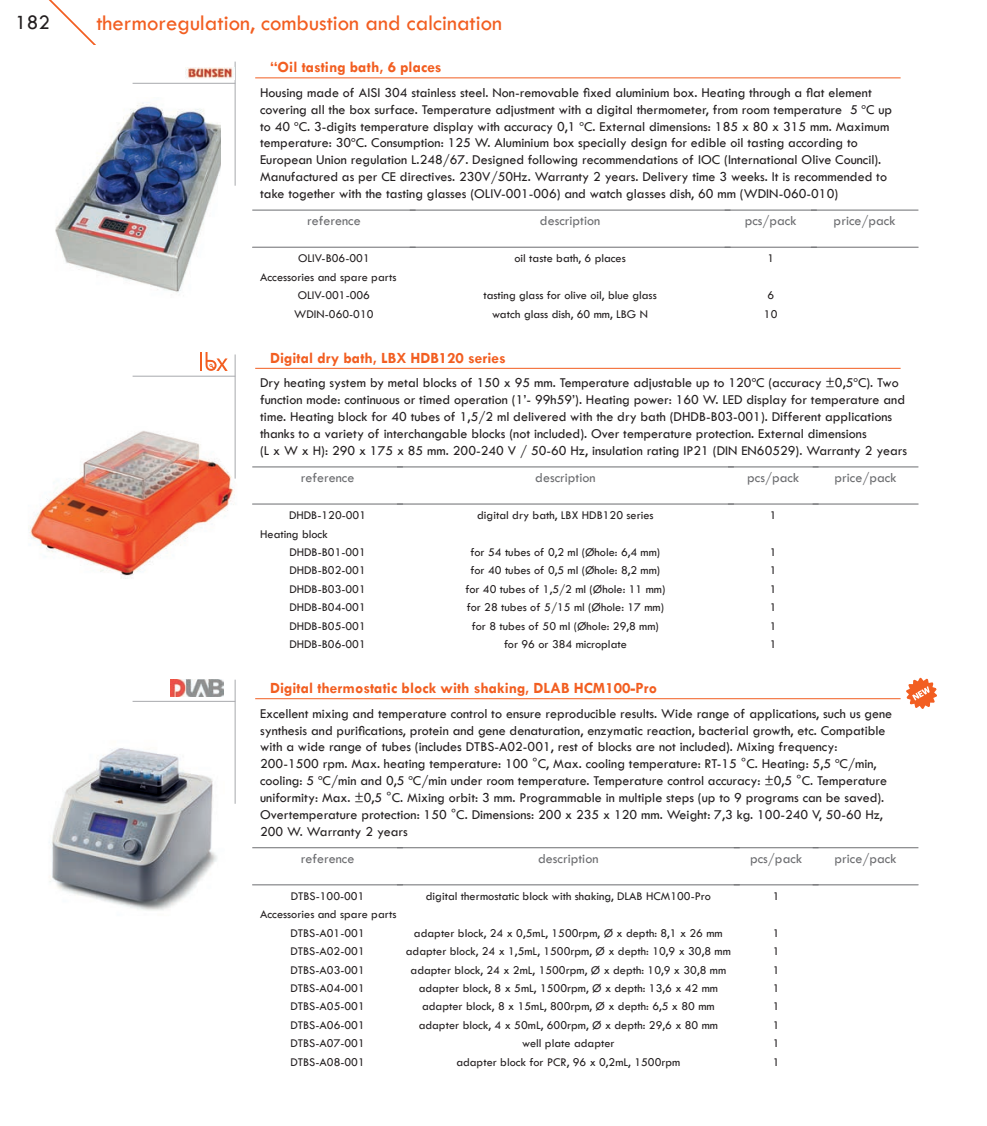
<style>
.page{position:relative;width:987px;height:1126px;background:#fff}
.page>*{position:absolute;margin:0;border:0;box-sizing:border-box;transform-origin:0 0}
.t1{font:22.75px "Tw Cen";color:#f25e21}
.t2{font:21px "Tw Cen";color:#231f20}
.t3{font:700 15.75px "Tw Cen";color:#f25e21}
.t4{font:14px/16.8px "Tw Cen";color:#231f20}
.t5{font:14px "Tw Cen";color:#6c6d70}
.t6{font:12.25px/18.4px "Tw Cen";color:#231f20}
</style>
<div class="page">
<hr style="left:132px;top:83px;width:103px;height:1px;background:#a8a9ad">
<hr style="left:235px;top:62px;width:1px;height:124px;background:#a8a9ad">
<img style="left:186px;top:67px;width:48px;height:12px">
<hr style="left:132px;top:376px;width:103px;height:1px;background:#a8a9ad">
<hr style="left:235px;top:354px;width:1px;height:124px;background:#a8a9ad">
<svg style="left:200px;top:352px;width:28px;height:19px"></svg>
<hr style="left:132px;top:701px;width:103px;height:1px;background:#a8a9ad">
<hr style="left:235px;top:679px;width:1px;height:124px;background:#a8a9ad">
<img style="left:170px;top:679px;width:54px;height:17px">
<svg style="left:906px;top:677px;width:30px;height:31px"></svg>
<img style="left:55px;top:102px;width:166px;height:191px">
<img style="left:28px;top:426px;width:208px;height:153px">
<img style="left:49px;top:748px;width:168px;height:163px">
<hr style="left:255px;top:77px;width:645px;height:1px;background:#f25e21">
<hr style="left:252px;top:210px;width:163px;height:1px;background:#6c6d70">
<hr style="left:252px;top:247px;width:163px;height:1px;background:#6c6d70">
<hr style="left:409px;top:210px;width:321px;height:1px;background:#6c6d70">
<hr style="left:410px;top:247px;width:320px;height:1px;background:#6c6d70">
<hr style="left:724px;top:210px;width:92px;height:1px;background:#6c6d70">
<hr style="left:724px;top:247px;width:92px;height:1px;background:#6c6d70">
<hr style="left:810px;top:210px;width:108px;height:1px;background:#6c6d70">
<hr style="left:811px;top:247px;width:107px;height:1px;background:#6c6d70">
<hr style="left:255px;top:368px;width:645px;height:1px;background:#f25e21">
<hr style="left:252px;top:466px;width:151px;height:1px;background:#6c6d70">
<hr style="left:252px;top:503px;width:150px;height:1px;background:#6c6d70">
<hr style="left:397px;top:466px;width:336px;height:1px;background:#6c6d70">
<hr style="left:397px;top:503px;width:336px;height:1px;background:#6c6d70">
<hr style="left:727px;top:466px;width:91px;height:1px;background:#6c6d70">
<hr style="left:728px;top:503px;width:90px;height:1px;background:#6c6d70">
<hr style="left:812px;top:466px;width:106px;height:1px;background:#6c6d70">
<hr style="left:812px;top:503px;width:106px;height:1px;background:#6c6d70">
<hr style="left:255px;top:698px;width:645px;height:1px;background:#f25e21">
<hr style="left:252px;top:847px;width:151px;height:1px;background:#6c6d70">
<hr style="left:252px;top:884px;width:150px;height:1px;background:#6c6d70">
<hr style="left:397px;top:847px;width:342px;height:1px;background:#6c6d70">
<hr style="left:397px;top:884px;width:342px;height:1px;background:#6c6d70">
<hr style="left:733px;top:847px;width:85px;height:1px;background:#6c6d70">
<hr style="left:733px;top:884px;width:85px;height:1px;background:#6c6d70">
<hr style="left:812px;top:847px;width:106px;height:1px;background:#6c6d70">
<hr style="left:812px;top:884px;width:106px;height:1px;background:#6c6d70">
<h2 class="t2" style="left:15px;top:10px;width:36px">182</h2>
<h1 class="t1" style="left:96px;top:9px;width:407px">thermoregulation, combustion and calcination</h1>
<p class="t3" style="left:270px;top:58px;width:173px">“Oil tasting bath, 6 places</p>
<p class="t4" style="left:260px;top:84px;width:633px">Housing made of AISI 304 stainless steel. Non-removable fixed aluminium box. Heating through a flat element covering all the box surface. Temperature adjustment with a digital thermometer, from room temperature 5 ºC up to 40 ºC. 3-digits temperature display with accuracy 0,1 ºC. External dimensions: 185 x 80 x 315 mm. Maximum temperature: 30ºC. Consumption: 125 W. Aluminium box specially design for edible oil tasting according to European Union regulation L.248/67. Designed following recommendations of IOC (International Olive Council).<br>Manufactured as per CE directives. 230V/50Hz. Warranty 2 years. Delivery time 3 weeks. It is recommended to take together with the tasting glasses (OLIV-001-006) and watch glasses dish, 60 mm (WDIN-060-010)</p>
<p class="t5" style="left:307px;top:212px;width:55px">reference</p>
<p class="t5" style="left:540px;top:212px;width:62px">description</p>
<p class="t5" style="left:744px;top:212px;width:54px">pcs/pack</p>
<p class="t5" style="left:833px;top:212px;width:64px">price/pack</p>
<p class="t6" style="left:298px;top:249px;width:73px">OLIV-B06-001</p>
<p class="t6" style="left:514px;top:249px;width:113px">oil taste bath, 6 places</p>
<p class="t6" style="left:767px;top:249px;width:8px">1</p>
<p class="t6" style="left:298px;top:268px;width:100px;text-indent:-38px">Accessories and spare parts<br>OLIV-001-006</p>
<p class="t6" style="left:483px;top:286px;width:175px">tasting glass for olive oil, blue glass</p>
<p class="t6" style="left:767px;top:286px;width:8px">6</p>
<p class="t6" style="left:294px;top:304px;width:81px">WDIN-060-010</p>
<p class="t6" style="left:492px;top:304px;width:157px">watch glass dish, 60 mm, LBG N</p>
<p class="t6" style="left:763px;top:304px;width:15px">10</p>
<p class="t3" style="left:270px;top:348px;width:237px">Digital dry bath, LBX HDB120 series</p>
<p class="t4" style="left:260px;top:374px;width:648px">Dry heating system by metal blocks of 150 x 95 mm. Temperature adjustable up to 120ºC (accuracy ±0,5ºC). Two function mode: continuous or timed operation (1’- 99h59’). Heating power: 160 W. LED display for temperature and time. Heating block for 40 tubes of 1,5/2 ml delivered with the dry bath (DHDB-B03-001). Different applications thanks to a variety of interchangable blocks (not included). Over temperature protection. External dimensions<br>(L x W x H): 290 x 175 x 85 mm. 200-240 V / 50-60 Hz, insulation rating IP21 (DIN EN60529). Warranty 2 years</p>
<p class="t5" style="left:301px;top:469px;width:55px">reference</p>
<p class="t5" style="left:535px;top:469px;width:62px">description</p>
<p class="t5" style="left:747px;top:469px;width:54px">pcs/pack</p>
<p class="t5" style="left:834px;top:469px;width:64px">price/pack</p>
<p class="t6" style="left:289px;top:506px;width:79px">DHDB-120-001</p>
<p class="t6" style="left:477px;top:506px;width:178px">digital dry bath, LBX HDB120 series</p>
<p class="t6" style="left:769px;top:506px;width:8px">1</p>
<p class="t6" style="left:289px;top:524px;width:78px;text-indent:-29px">Heating block<br>DHDB-B01-001</p>
<p class="t6" style="left:470px;top:543px;width:191px">for 54 tubes of 0,2 ml (Øhole: 6,4 mm)</p>
<p class="t6" style="left:769px;top:543px;width:8px">1</p>
<p class="t6" style="left:289px;top:561px;width:78px">DHDB-B02-001</p>
<p class="t6" style="left:470px;top:561px;width:191px">for 40 tubes of 0,5 ml (Øhole: 8,2 mm)</p>
<p class="t6" style="left:769px;top:561px;width:8px">1</p>
<p class="t6" style="left:289px;top:579px;width:78px">DHDB-B03-001</p>
<p class="t6" style="left:465px;top:579px;width:201px">for 40 tubes of 1,5/2 ml (Øhole: 11 mm)</p>
<p class="t6" style="left:769px;top:579px;width:8px">1</p>
<p class="t6" style="left:289px;top:598px;width:78px">DHDB-B04-001</p>
<p class="t6" style="left:467px;top:598px;width:199px">for 28 tubes of 5/15 ml (Øhole: 17 mm)</p>
<p class="t6" style="left:769px;top:598px;width:8px">1</p>
<p class="t6" style="left:289px;top:616px;width:78px">DHDB-B05-001</p>
<p class="t6" style="left:472px;top:616px;width:188px">for 8 tubes of 50 ml (Øhole: 29,8 mm)</p>
<p class="t6" style="left:769px;top:616px;width:8px">1</p>
<p class="t6" style="left:289px;top:634px;width:78px">DHDB-B06-001</p>
<p class="t6" style="left:504px;top:634px;width:124px">for 96 or 384 microplate</p>
<p class="t6" style="left:769px;top:634px;width:8px">1</p>
<p class="t3" style="left:270px;top:678px;width:388px">Digital thermostatic block with shaking, DLAB HCM100-Pro</p>
<p class="t4" style="left:260px;top:704px;width:633px">Excellent mixing and temperature control to ensure reproducible results. Wide range of applications, such us gene synthesis and purifications, protein and gene denaturation, enzymatic reaction, bacterial growth, etc. Compatible with a wide range of tubes (includes DTBS-A02-001, rest of blocks are not included). Mixing frequency:<br>200-1500 rpm. Max. heating temperature: 100 °C, Max. cooling temperature: RT-15 °C. Heating: 5,5 ºC/min, cooling: 5 ºC/min and 0,5 ºC/min under room temperature. Temperature control accuracy: ±0,5 °C. Temperature uniformity: Max. ±0,5 °C. Mixing orbit: 3 mm. Programmable in multiple steps (up to 9 programs can be saved).<br>Overtemperature protection: 150 °C. Dimensions: 200 x 235 x 120 mm. Weight: 7,3 kg. 100-240 V, 50-60 Hz, 200 W. Warranty 2 years</p>
<p class="t5" style="left:301px;top:849px;width:55px">reference</p>
<p class="t5" style="left:538px;top:849px;width:62px">description</p>
<p class="t5" style="left:750px;top:849px;width:54px">pcs/pack</p>
<p class="t5" style="left:834px;top:849px;width:64px">price/pack</p>
<p class="t6" style="left:290px;top:886px;width:75px">DTBS-100-001</p>
<p class="t6" style="left:426px;top:886px;width:286px">digital thermostatic block with shaking, DLAB HCM100-Pro</p>
<p class="t6" style="left:772px;top:886px;width:8px">1</p>
<p class="t6" style="left:260px;top:905px;width:138px;text-align:center">Accessories and spare parts<br>DTBS-A01-001</p>
<p class="t6" style="left:414px;top:923px;width:310px">adapter block, 24 x 0,5mL, 1500rpm, Ø x depth: 8,1 x 26 mm</p>
<p class="t6" style="left:772px;top:923px;width:8px">1</p>
<p class="t6" style="left:290px;top:941px;width:76px">DTBS-A02-001</p>
<p class="t6" style="left:406px;top:941px;width:326px">adapter block, 24 x 1,5mL, 1500rpm, Ø x depth: 10,9 x 30,8 mm</p>
<p class="t6" style="left:772px;top:941px;width:8px">1</p>
<p class="t6" style="left:290px;top:960px;width:76px">DTBS-A03-001</p>
<p class="t6" style="left:410px;top:960px;width:317px">adapter block, 24 x 2mL, 1500rpm, Ø x depth: 10,9 x 30,8 mm</p>
<p class="t6" style="left:772px;top:960px;width:8px">1</p>
<p class="t6" style="left:290px;top:978px;width:76px">DTBS-A04-001</p>
<p class="t6" style="left:418px;top:978px;width:301px">adapter block, 8 x 5mL, 1500rpm, Ø x depth: 13,6 x 42 mm</p>
<p class="t6" style="left:772px;top:978px;width:8px">1</p>
<p class="t6" style="left:290px;top:997px;width:76px">DTBS-A05-001</p>
<p class="t6" style="left:422px;top:997px;width:294px">adapter block, 8 x 15mL, 800rpm, Ø x depth: 6,5 x 80 mm</p>
<p class="t6" style="left:772px;top:997px;width:8px">1</p>
<p class="t6" style="left:290px;top:1015px;width:76px">DTBS-A06-001</p>
<p class="t6" style="left:418px;top:1015px;width:301px">adapter block, 4 x 50mL, 600rpm, Ø x depth: 29,6 x 80 mm</p>
<p class="t6" style="left:772px;top:1015px;width:8px">1</p>
<p class="t6" style="left:290px;top:1033px;width:76px">DTBS-A07-001</p>
<p class="t6" style="left:522px;top:1033px;width:94px">well plate adapter</p>
<p class="t6" style="left:772px;top:1033px;width:8px">1</p>
<p class="t6" style="left:290px;top:1052px;width:76px">DTBS-A08-001</p>
<p class="t6" style="left:456px;top:1052px;width:225px">adapter block for PCR, 96 x 0,2mL, 1500rpm</p>
<p class="t6" style="left:772px;top:1052px;width:8px">1</p>
</div>
